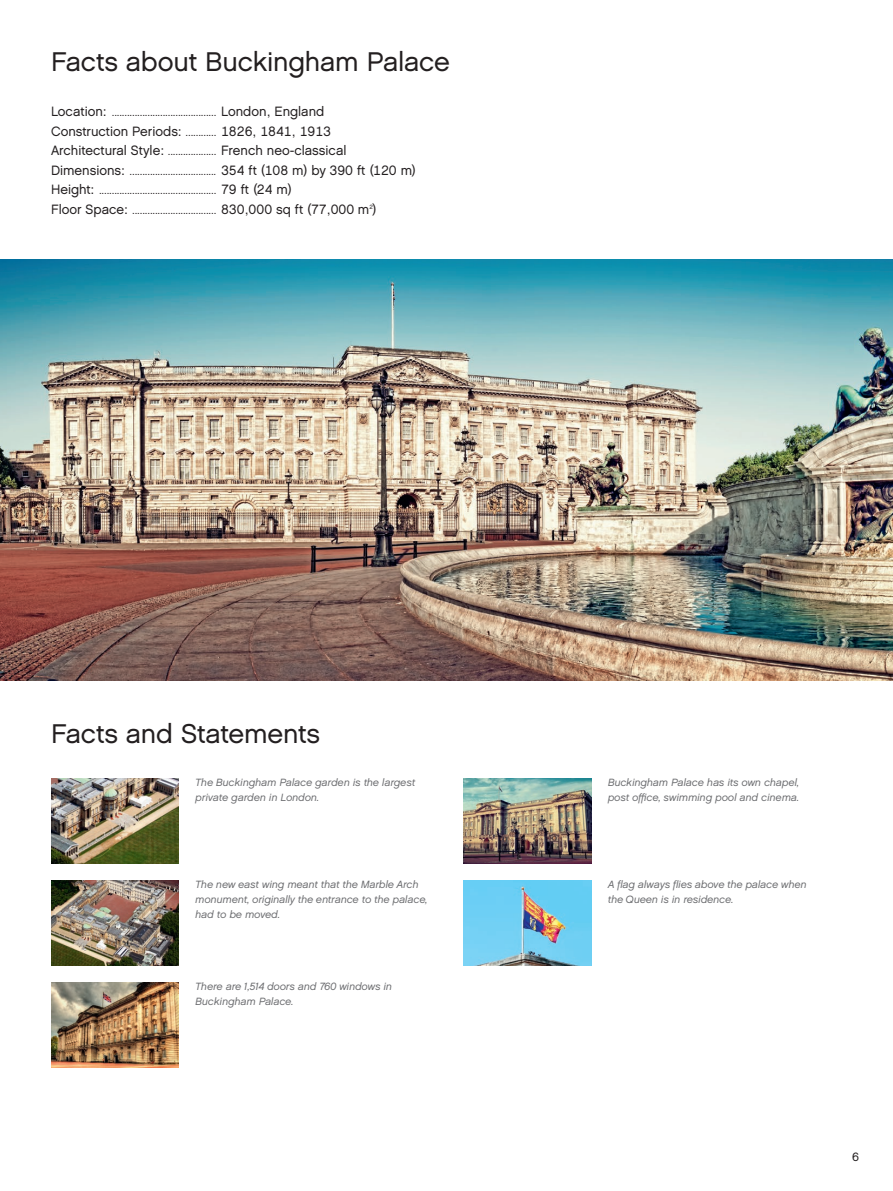
<style>
.page{position:relative;width:893px;height:1191px;background:#fff}
.page>*{position:absolute;margin:0;border:0;box-sizing:border-box;transform-origin:0 0}
.t1{font:27px "LEGO Chalet 60";letter-spacing:-.01em;color:#231f20}
.t2{font:13.5px/19.5px "LEGO Chalet 60";color:#231f20}
.t3{font:12px "LEGO Chalet 60";color:#231f20}
.t4{font:italic 10.5px/15px "LEGO Chalet 60";color:#6c6d70}
.t5{font:10.5px/19.5px "LEGO Chalet 60";color:#231f20}
.s1{font-size:13.5px}
.s2{font-size:10.5px}
</style>
<div class="page">
<img style="left:51px;top:778px;width:128px;height:85px">
<img style="left:51px;top:880px;width:128px;height:85px">
<img style="left:51px;top:982px;width:128px;height:85px">
<img style="left:463px;top:778px;width:128px;height:85px">
<img style="left:463px;top:880px;width:128px;height:85px">
<img style="left:0;top:259px;width:893px;height:421px">
<h1 class="t1" style="left:51px;top:45px;width:401px">Facts about Buckingham Palace</h1>
<p class="t5" style="left:51px;top:103px;width:275px"><span class="s1">Location:</span> ......................................... <span class="s1">London, England</span></p>
<p class="t2" style="left:51px;top:121px;width:367px">Construction Periods: <span class="s2">............</span> 1826, 1841, 1913<br>Architectural Style: <span class="s2">...................</span> French neo-classical<br>Dimensions: <span class="s2">..................................</span> 354 ft (108 m) by 390 ft (120 m)</p>
<p class="t5" style="left:51px;top:181px;width:327px"><span class="s1">Height:</span> .............................................. <span class="s1">79 ft (24 m)<br>Floor Space:</span> ................................. <span class="s1">830,000 sq ft (77,000 m</span><sup>2</sup><span class="s1">)</span></p>
<h1 class="t1" style="left:51px;top:717px;width:270px">Facts and Statements</h1>
<p class="t4" style="left:196px;top:775px;width:221px">The Buckingham Palace garden is the largest private garden in London.</p>
<p class="t4" style="left:196px;top:877px;width:234px">The new east wing meant that the Marble Arch monument, originally the entrance to the palace, had to be moved.</p>
<p class="t4" style="left:196px;top:979px;width:198px">There are 1,514 doors and 760 windows in<br>Buckingham Palace.</p>
<p class="t4" style="left:608px;top:775px;width:193px">Buckingham Palace has its own chapel, post office, swimming pool and cinema.</p>
<p class="t4" style="left:608px;top:877px;width:200px">A flag always flies above the palace when the Queen is in residence.</p>
<p class="t3" style="left:852px;top:1149px;width:8px">6</p>
</div>
